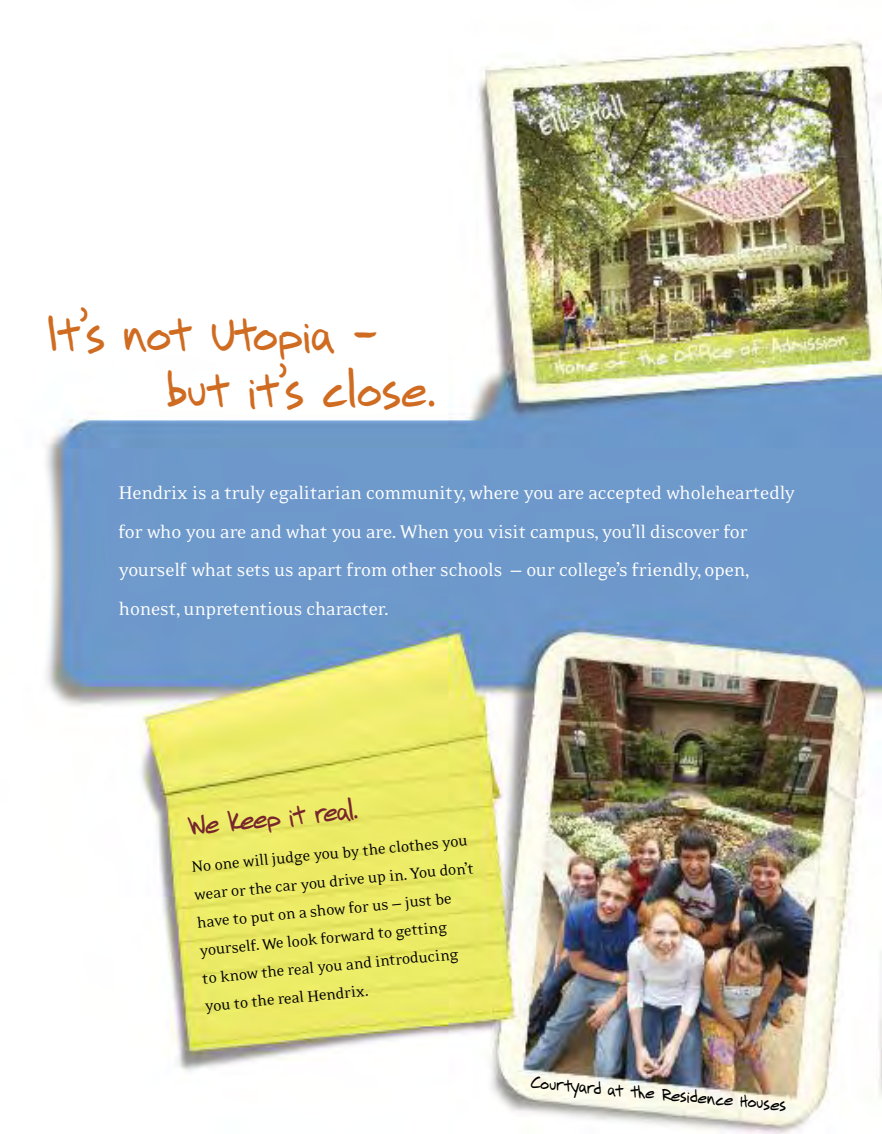
<style>
.page{position:relative;width:882px;height:1134px;background:#fff}
.page>*{position:absolute;margin:0;border:0;box-sizing:border-box;transform-origin:0 0}
.t1{font:49px/56px "Printhouse";letter-spacing:-.03em;color:#d06c21}
.t2{font:28px "Printhouse";color:#78262d}
.t3{font:21px/38.5px "Eidetic Serif";letter-spacing:-.03em;color:#fff}
.t4{font:17.5px/27.8px "Eidetic Serif";color:#000}
.t5{font:17.5px "Printhouse";color:#000}
</style>
<div class="page">
<img style="left:46px;top:38px;width:836px;height:1096px">
<h1 class="t1" style="left:166px;top:306px;width:271px;text-indent:-119px">It’s not Utopia — but it’s close.</h1>
<p class="t3" style="left:118px;top:473px;width:679px">Hendrix is a truly egalitarian community, where you are accepted wholeheartedly for who you are and what you are. When you visit campus, you’ll discover for yourself what sets us apart from other schools — our college’s friendly, open, honest, unpretentious character.</p>
<h2 class="t2" style="left:186px;top:810px;width:173px;rotate:-6deg">We keep it real.</h2>
<p class="t4" style="left:189px;top:853px;width:284px;rotate:-6deg">No one will judge you by the clothes you wear or the car you drive up in. You don’t have to put on a show for us — just be yourself. We look forward to getting<br>to know the real you and introducing you to the real Hendrix.</p>
<p class="t5" style="left:531px;top:1072px;width:258px;rotate:5deg">Courtyard at the Residence Houses</p>
</div>
